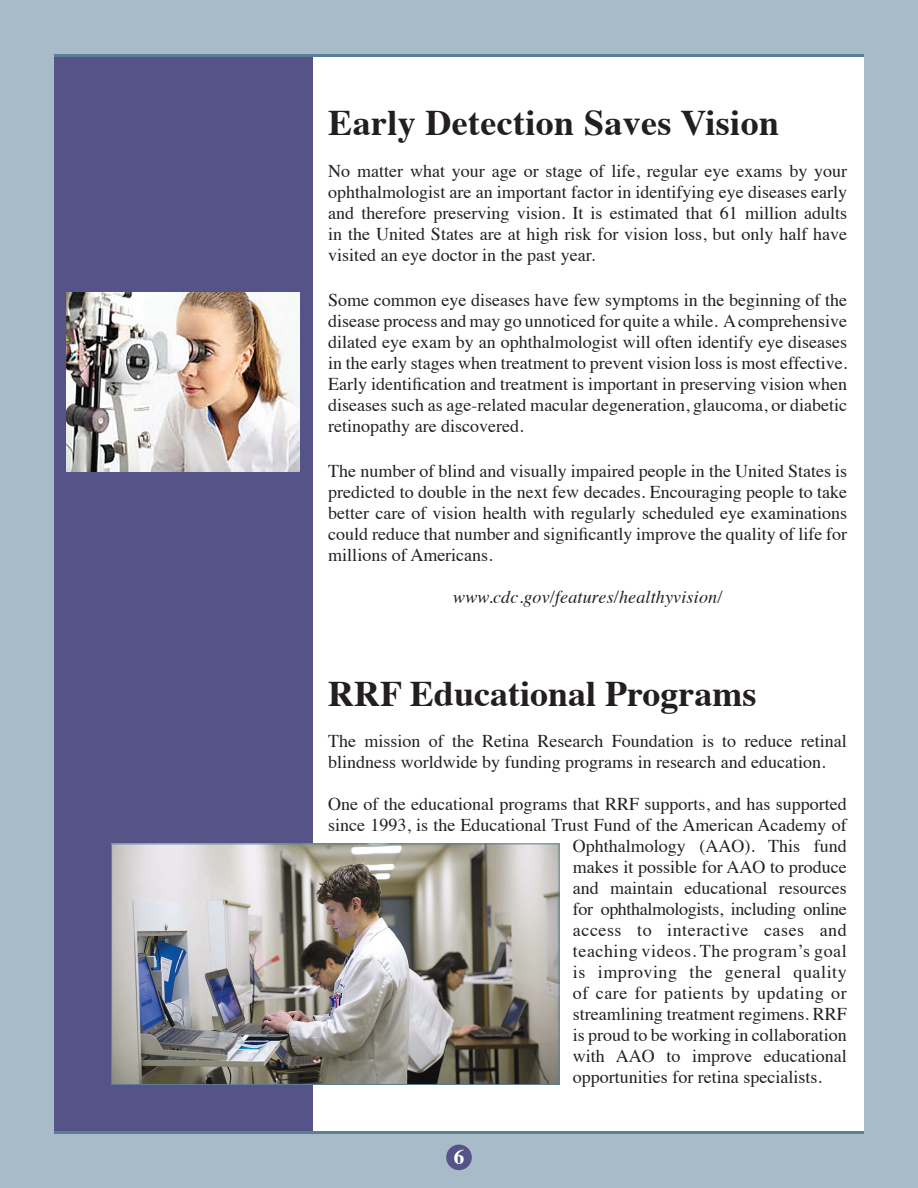
<style>
.page{position:relative;width:918px;height:1188px;background:#a7bbc8}
.page>*{position:absolute;margin:0;border:0;box-sizing:border-box;transform-origin:0 0}
.t1{font:700 36px "Times";letter-spacing:.005em;color:#231f20}
.t2{font:700 21px "Times";color:#fff}
.t3{font:18px/21px "Times";color:#231f20;text-align:justify}
.t4{font:18px "Times";letter-spacing:.03em;color:#231f20}
.t5{font:italic 18px "Times";letter-spacing:.01em;color:#231f20}
.t6{font:18px "Times";letter-spacing:-.02em;color:#231f20}
</style>
<div class="page">
<div style="left:54px;top:54px;width:810px;height:1080px;background:#fff"></div>
<div style="left:54px;top:56px;width:258px;height:1076px;background:#555387"></div>
<div style="left:446px;top:1145px;width:26px;height:25px;background:#555387;border-radius:50%"></div>
<hr style="left:54px;top:54px;width:810px;height:3px;background:#5b7f95">
<hr style="left:54px;top:1131px;width:810px;height:3px;background:#5b7f95">
<img style="left:67px;top:293px;width:232px;height:179px">
<img style="left:113px;top:845px;width:444px;height:238px">
<div style="left:111px;top:843px;width:448px;height:242px;border:1px solid #5b7f95"></div>
<p class="t1" style="left:328px;top:88px;width:452px">Early Detection Saves Vision</p>
<p class="t3" style="left:328px;top:159px;width:520px">No matter what your age or stage of life, regular eye exams by your ophthalmologist are an important factor in identifying eye diseases early and therefore preserving vision. It is estimated that 61 million adults in the United States are at high risk for vision loss, but only half have visited an eye doctor in the past year.</p>
<p class="t3" style="left:328px;top:288px;width:520px">Some common eye diseases have few symptoms in the beginning of the disease process and may go unnoticed for quite a while. A comprehensive dilated eye exam by an ophthalmologist will often identify eye diseases in the early stages when treatment to prevent vision loss is most effective.<br>Early identification and treatment is important in preserving vision when diseases such as age-related macular degeneration, glaucoma, or diabetic retinopathy are discovered.</p>
<p class="t3" style="left:328px;top:459px;width:520px">The number of blind and visually impaired people in the United States is predicted to double in the next few decades. Encouraging people to take better care of vision health with regularly scheduled eye examinations could reduce that number and significantly improve the quality of life for millions of Americans.</p>
<p class="t5" style="left:453px;top:581px;width:271px">www.cdc.gov/features/healthyvision/</p>
<p class="t1" style="left:328px;top:660px;width:430px">RRF Educational Programs</p>
<p class="t3" style="left:328px;top:729px;width:520px">The mission of the Retina Research Foundation is to reduce retinal blindness worldwide by funding programs in research and education.</p>
<p class="t3" style="left:328px;top:792px;width:520px">One of the educational programs that RRF supports, and has supported</p>
<p class="t3" style="left:328px;top:813px;width:520px">since 1993, is the Educational Trust Fund of the American Academy of</p>
<p class="t3" style="left:573px;top:834px;width:275px">Ophthalmology (AAO). This fund</p>
<p class="t3" style="left:573px;top:855px;width:275px">makes it possible for AAO to produce</p>
<p class="t3" style="left:573px;top:876px;width:275px">and maintain educational resources</p>
<p class="t6" style="left:573px;top:892px;width:275px">for ophthalmologists, including online</p>
<p class="t4" style="left:573px;top:913px;width:275px">access to interactive cases and</p>
<p class="t4" style="left:573px;top:934px;width:275px">teaching videos. The program’s goal</p>
<p class="t4" style="left:573px;top:955px;width:275px">is improving the general quality</p>
<p class="t4" style="left:573px;top:976px;width:275px">of care for patients by updating or</p>
<p class="t3" style="left:573px;top:1002px;width:275px">streamlining treatment regimens. RRF</p>
<p class="t3" style="left:573px;top:1023px;width:275px">is proud to be working in collaboration</p>
<p class="t3" style="left:573px;top:1044px;width:275px">with AAO to improve educational</p>
<p class="t3" style="left:573px;top:1065px;width:250px">opportunities for retina specialists.</p>
<p class="t2" style="left:454px;top:1137px;width:12px">6</p>
</div>
